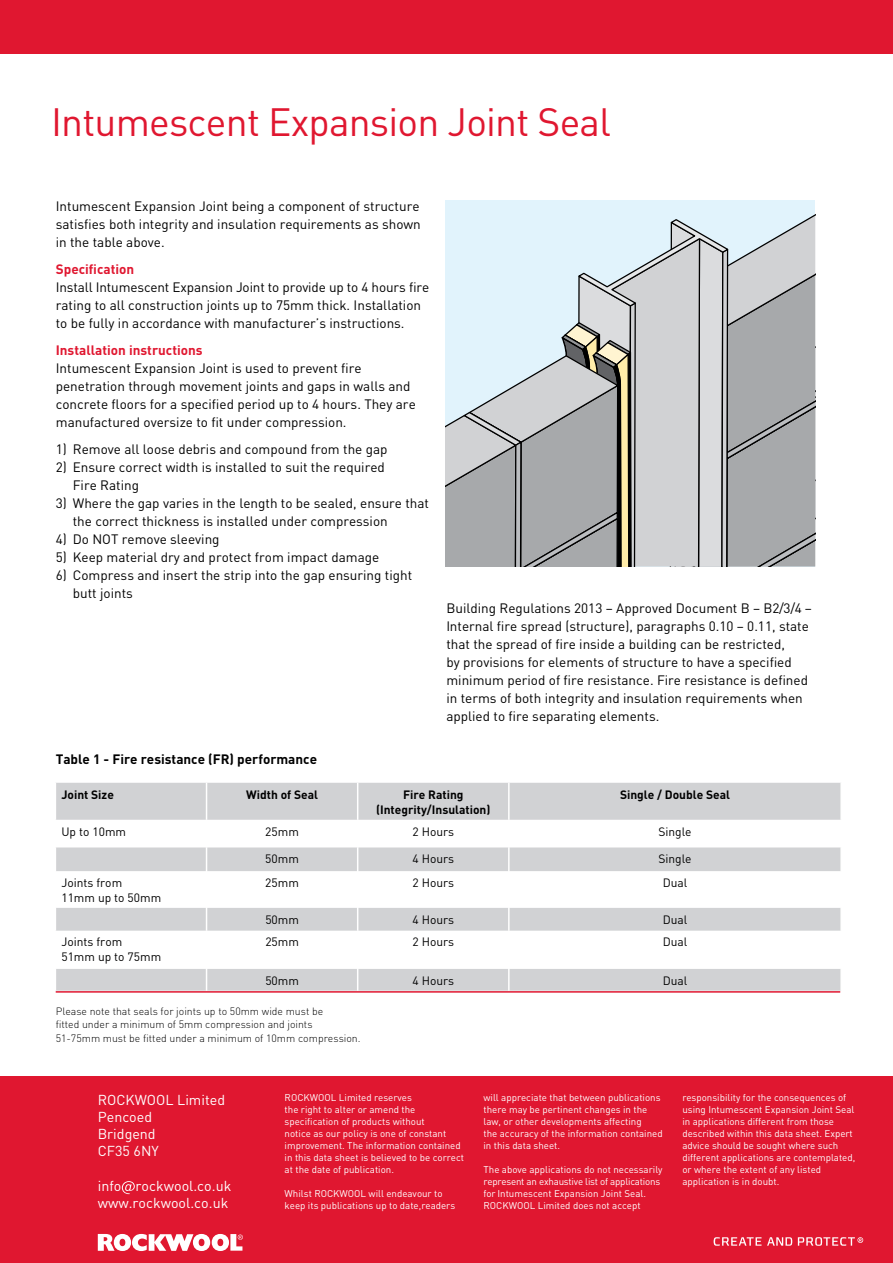
<style>
.page{position:relative;width:893px;height:1263px;background:#fff}
.page>*{position:absolute;margin:0;border:0;box-sizing:border-box;transform-origin:0 0}
.t1{font:39px "DIN";letter-spacing:-.02em;color:#e01730}
.t2{font:14.25px/17.1px "DIN";color:#fff}
.t3{font:13.5px/18px "DIN";color:#000}
.t4{font:700 13.5px "DIN";color:#e01730}
.t5{font:700 13.5px "DIN";color:#000}
.t6{font:12px/15px "DIN";color:#000}
.t7{font:700 12px/15px "DIN";color:#000;text-align:center}
.t8{font:300 10.5px/13.5px "DIN";color:#000}
.t9{font:9.75px/12px "DIN";color:#fff}
</style>
<div class="page">
<div style="left:0;top:0;width:893px;height:54px;background:#e01730"></div>
<svg style="left:56px;top:783px;width:784px;height:208px"></svg>
<hr style="left:206px;top:783px;width:1px;height:37px;background:#fff">
<hr style="left:357px;top:783px;width:1px;height:37px;background:#fff">
<hr style="left:508px;top:783px;width:2px;height:37px;background:#fff">
<hr style="left:508px;top:820px;width:2px;height:27px;background:#fff">
<svg style="left:206px;top:820px;width:1px;height:51px"></svg>
<svg style="left:357px;top:820px;width:1px;height:51px"></svg>
<hr style="left:508px;top:847px;width:2px;height:24px;background:#fff">
<hr style="left:206px;top:871px;width:1px;height:37px;background:#fff">
<hr style="left:357px;top:871px;width:1px;height:37px;background:#fff">
<hr style="left:508px;top:871px;width:2px;height:37px;background:#fff">
<svg style="left:206px;top:908px;width:1px;height:23px"></svg>
<svg style="left:357px;top:908px;width:1px;height:23px"></svg>
<hr style="left:508px;top:908px;width:2px;height:23px;background:#fff">
<hr style="left:206px;top:931px;width:1px;height:38px;background:#fff">
<hr style="left:357px;top:931px;width:1px;height:38px;background:#fff">
<hr style="left:508px;top:931px;width:2px;height:38px;background:#fff">
<svg style="left:206px;top:969px;width:1px;height:22px"></svg>
<svg style="left:357px;top:969px;width:1px;height:22px"></svg>
<hr style="left:508px;top:969px;width:2px;height:22px;background:#fff">
<div style="left:0;top:1076px;width:893px;height:187px;background:#e01730"></div>
<svg style="left:767px;top:1237px;width:25px;height:9px"></svg>
<svg style="left:798px;top:1237px;width:65px;height:9px"></svg>
<svg style="left:714px;top:1237px;width:47px;height:9px"></svg>
<svg style="left:98px;top:1234px;width:145px;height:17px"></svg>
<svg style="left:122px;top:1181px;width:13px;height:13px"></svg>
<svg style="left:445px;top:200px;width:370px;height:366px;background:#bec3c6"></svg>
<hr style="left:56px;top:991px;width:784px;height:2px;background:#e01730">
<h1 class="t1" style="left:51px;top:104px;width:561px">Intumescent expansion Joint Seal</h1>
<p class="t3" style="left:56px;top:198px;width:367px;text-align:justify">Intumescent expansion Joint being a component of structure satisfies both integrity and insulation requirements as shown in the table above.</p>
<p class="t4" style="left:56px;top:263px;width:80px">Specification</p>
<p class="t3" style="left:56px;top:279px;width:375px">Install Intumescent expansion Joint to provide up to 4 hours fire rating to all construction joints up to 75mm thick. Installation to be fully in accordance with manufacturer’s instructions.</p>
<p class="t4" style="left:56px;top:344px;width:148px">Installation instructions</p>
<p class="t3" style="left:56px;top:360px;width:361px">Intumescent expansion Joint is used to prevent fire penetration through movement joints and gaps in walls and concrete floors for a specified period up to 4 hours. They are manufactured oversize to fit under compression.</p>
<p class="t3" style="left:56px;top:441px;width:333px">1) remove all loose debris and compound from the gap</p>
<p class="t3" style="left:73px;top:459px;width:314px;text-indent:-17px">2) ensure correct width is installed to suit the required<br>Fire rating</p>
<p class="t3" style="left:73px;top:495px;width:358px;text-indent:-17px">3) Where the gap varies in the length to be sealed, ensure that the correct thickness is installed under compression</p>
<p class="t3" style="left:56px;top:531px;width:165px">4) Do NOT remove sleeving</p>
<p class="t3" style="left:56px;top:549px;width:325px">5) Keep material dry and protect from impact damage</p>
<p class="t3" style="left:73px;top:567px;width:341px;text-indent:-17px">6) Compress and insert the strip into the gap ensuring tight butt joints</p>
<p class="t5" style="left:56px;top:753px;width:263px">Table 1 - Fire resistance (FR) performance</p>
<p class="t3" style="left:446px;top:600px;width:367px">building regulations 2013 – approved Document b – b2/3/4 – Internal fire spread (structure), paragraphs 0.10 – 0.11, state that the spread of fire inside a building can be restricted,<br>by provisions for elements of structure to have a specified minimum period of fire resistance. Fire resistance is defined in terms of both integrity and insulation requirements when applied to fire separating elements.</p>
<p class="t7" style="left:61px;top:787px;width:54px">Joint Size</p>
<p class="t7" style="left:246px;top:787px;width:73px">Width of Seal</p>
<p class="t7" style="left:376px;top:787px;width:116px">Fire Rating (Integrity/Insulation)</p>
<p class="t7" style="left:620px;top:787px;width:112px">Single / Double Seal</p>
<p class="t6" style="left:61px;top:824px;width:66px">up to 10mm</p>
<p class="t6" style="left:265px;top:824px;width:35px">25mm</p>
<p class="t6" style="left:412px;top:824px;width:43px">2 Hours</p>
<p class="t6" style="left:658px;top:824px;width:35px">Single</p>
<p class="t6" style="left:265px;top:852px;width:35px">50mm</p>
<p class="t6" style="left:412px;top:852px;width:43px">4 Hours</p>
<p class="t6" style="left:658px;top:852px;width:35px">Single</p>
<p class="t6" style="left:61px;top:876px;width:101px">Joints from<br>11mm up to 50mm</p>
<p class="t6" style="left:265px;top:876px;width:35px">25mm</p>
<p class="t6" style="left:412px;top:876px;width:43px">2 Hours</p>
<p class="t6" style="left:663px;top:876px;width:26px">Dual</p>
<p class="t6" style="left:265px;top:913px;width:35px">50mm</p>
<p class="t6" style="left:412px;top:913px;width:43px">4 Hours</p>
<p class="t6" style="left:663px;top:913px;width:26px">Dual</p>
<p class="t6" style="left:61px;top:935px;width:101px">Joints from<br>51mm up to 75mm</p>
<p class="t6" style="left:265px;top:935px;width:35px">25mm</p>
<p class="t6" style="left:412px;top:935px;width:43px">2 Hours</p>
<p class="t6" style="left:663px;top:935px;width:26px">Dual</p>
<p class="t6" style="left:265px;top:974px;width:35px">50mm</p>
<p class="t6" style="left:412px;top:974px;width:43px">4 Hours</p>
<p class="t6" style="left:663px;top:974px;width:26px">Dual</p>
<p class="t8" style="left:56px;top:1005px;width:306px">Please note that seals for joints up to 50mm wide must be<br>fitted under a minimum of 5mm compression and joints<br>51-75mm must be fitted under a minimum of 10mm compression.</p>
<p class="t2" style="left:98px;top:1092px;width:129px">rOCKWOOL Limited<br>Pencoed<br>bridgend<br>CF35 6Ny</p>
<p class="t2" style="left:98px;top:1178px;width:135px">info rockwool.co.uk www.rockwool.co.uk</p>
<p class="t9" style="left:285px;top:1092px;width:181px">rOCKWOOL Limited reserves<br>the right to alter or amend the specification of products without<br>notice as our policy is one of constant improvement. The information contained in this data sheet is believed to be correct at the date of publication.</p>
<p class="t9" style="left:285px;top:1188px;width:172px">Whilst rOCKWOOL will endeavour to keep its publications up to date,readers</p>
<p class="t9" style="left:483px;top:1092px;width:181px">will appreciate that between publications there may be pertinent changes in the law, or other developments affecting<br>the accuracy of the information contained in this data sheet.</p>
<p class="t9" style="left:483px;top:1164px;width:181px">The above applications do not necessarily represent an exhaustive list of applications for Intumescent expansion Joint Seal. rOCKWOOL Limited does not accept</p>
<p class="t9" style="left:682px;top:1092px;width:174px">responsibility for the consequences of using Intumescent expansion Joint Seal in applications different from those described within this data sheet. expert advice should be sought where such different applications are contemplated, or where the extent of any listed application is in doubt.</p>
</div>
